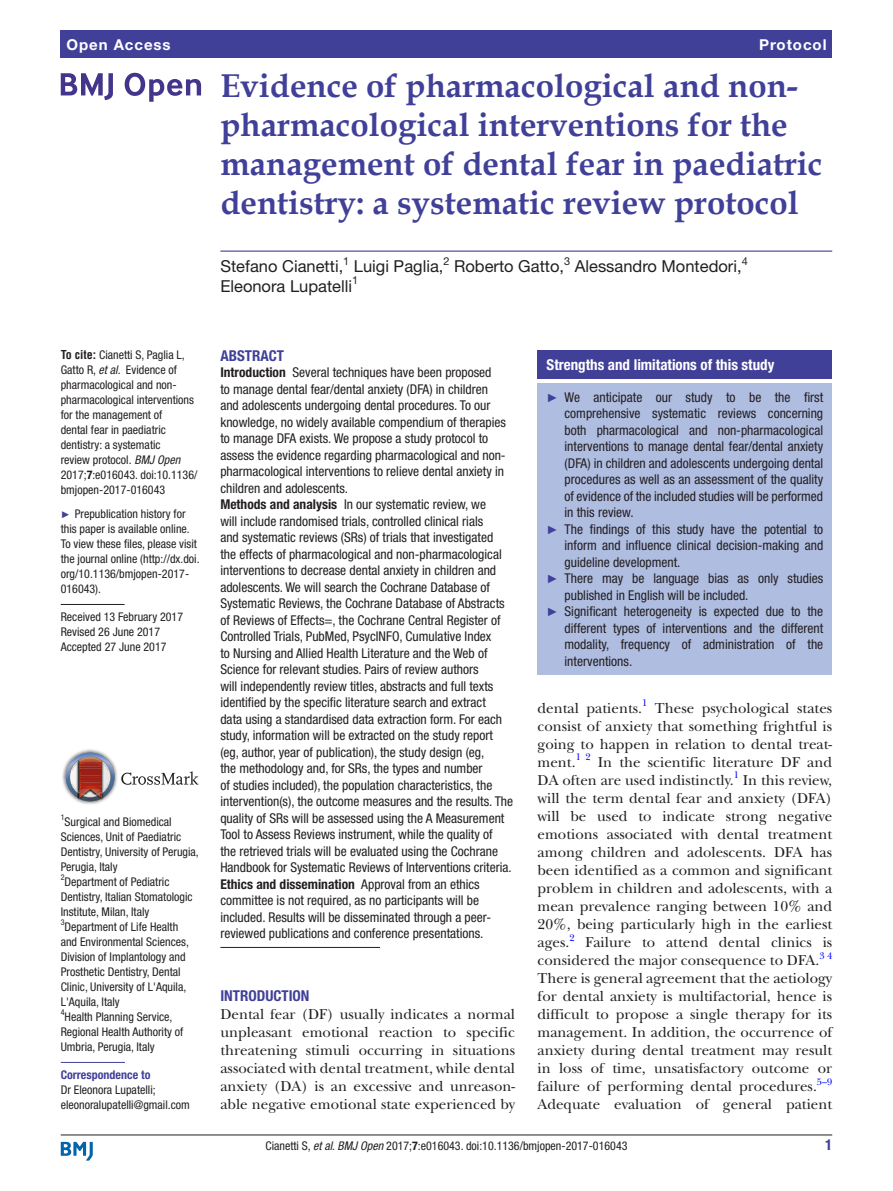
<style>
.page{position:relative;width:893px;height:1191px;background:#fff}
.page>*{position:absolute;margin:0;border:0;box-sizing:border-box;transform-origin:0 0}
.t1{font:700 33px/39px "Book Antiqua";color:#414099}
.t2{font:16.5px "Helvetica Neue LT Std";color:#231f20}
.t3{font:15px/18px "New Baskerville";color:#231f20;text-align:justify}
.t4{font:700 condensed 15px "Helvetica Neue LT Std";color:#fff}
.t5{font:700 condensed 15px "Helvetica Neue LT Std";color:#414099}
.t6{font:700 15px "Helvetica Neue LT Std";letter-spacing:.065em;color:#fff}
.t7{font:condensed 13.5px/16.5px "Helvetica Neue LT Std";color:#231f20}
.t8{font:condensed 12px/15px "Helvetica Neue LT Std";color:#231f20}
.t9{font:700 condensed 12px "Helvetica Neue LT Std";color:#414099}
.t10{font:10.95px "Helvetica Neue LT Std";color:#231f20}
.t11{font:9.9px "New Baskerville";color:#00f}
.t12{font:condensed 7.95px "Helvetica Neue LT Std";color:#231f20}
.s1{font-family:"Helvetica LT Std";font-weight:700}
.s2{font-style:italic}
.s3{font-weight:700}
.s4{font-family:"Arial";font-stretch:normal;font-size:9.75px;color:#414099}
.s5{font-family:"Arial";font-stretch:normal;font-size:12px;color:#414099}
</style>
<div class="page">
<hr style="left:61px;top:1134px;width:771px;height:1px;background:#231f20">
<svg style="left:61px;top:1141px;width:32px;height:19px"></svg>
<div style="left:61px;top:31px;width:771px;height:27px;background:#414099"></div>
<hr style="left:220px;top:947px;width:160px;height:1px;background:#231f20">
<hr style="left:220px;top:250px;width:612px;height:2px;background:#414099">
<hr style="left:61px;top:604px;width:64px;height:1px;background:#231f20">
<hr style="left:61px;top:1062px;width:64px;height:1px;background:#414099">
<svg style="left:61px;top:73px;width:52px;height:27px"></svg>
<svg style="left:125px;top:73px;width:76px;height:29px"></svg>
<img style="left:62px;top:749px;width:55px;height:55px">
<svg style="left:66px;top:752px;width:49px;height:49px"></svg>
<svg style="left:121px;top:771px;width:78px;height:13px"></svg>
<div style="left:538px;top:350px;width:294px;height:29px;background:#414099"></div>
<div style="left:538px;top:383px;width:294px;height:291px;background:#afbde1"></div>
<p class="t6" style="left:66px;top:35px;width:106px">Open Access</p>
<p class="t6" style="left:759px;top:35px;width:69px">Protocol</p>
<h1 class="t1" style="left:220px;top:66px;width:604px">Evidence of pharmacological and non&shy;pharmacological interventions for the management of dental fear in paediatric dentistry: a systematic review protocol</h1>
<p class="t2" style="left:220px;top:257px;width:124px">Stefano Cianetti,</p>
<p class="t10" style="left:343px;top:254px;width:8px">1</p>
<p class="t2" style="left:354px;top:257px;width:91px">Luigi Paglia,</p>
<p class="t10" style="left:443px;top:254px;width:8px">2</p>
<p class="t2" style="left:454px;top:257px;width:112px">Roberto Gatto,</p>
<p class="t10" style="left:564px;top:254px;width:8px">3</p>
<p class="t2" style="left:575px;top:257px;width:168px">Alessandro Montedori,</p>
<p class="t10" style="left:742px;top:254px;width:8px">4</p>
<p class="t2" style="left:220px;top:276px;width:133px">Eleonora Lupatelli</p>
<p class="t10" style="left:352px;top:274px;width:8px">1</p>
<p class="t8" style="left:61px;top:347px;width:138px"><span class="s1">To cite:</span> Cianetti S, Paglia L,<br>Gatto R, <span class="s2">et al</span>. Evidence of pharmacological and non&shy;pharmacological interventions for the management of<br>dental fear in paediatric dentistry: a systematic<br>review protocol. <span class="s2">BMJ Open<br></span>2017;<span class="s3">7</span>:e016043. doi:10.1136/ bmjopen-2017-016043</p>
<p class="t8" style="left:61px;top:506px;width:140px"><span class="s4">►</span> Prepublication history for this paper is available online.<br>To view these files, please visit the journal online (http://dx.doi. org/10.1136/bmjopen-2017-<br>016043).</p>
<p class="t8" style="left:61px;top:609px;width:124px">Received 13 February 2017<br>Revised 26 June 2017<br>Accepted 27 June 2017</p>
<p class="t12" style="left:61px;top:813px;width:5px">1</p>
<p class="t8" style="left:61px;top:814px;width:140px;text-indent:4px">Surgical and Biomedical<br>Sciences, Unit of Paediatric<br>Dentistry, University of Perugia,<br>Perugia, Italy</p>
<p class="t12" style="left:61px;top:873px;width:5px">2</p>
<p class="t8" style="left:61px;top:874px;width:133px;text-indent:4px">Department of Pediatric<br>Dentistry, Italian Stomatologic<br>Institute, Milan, Italy</p>
<p class="t12" style="left:61px;top:918px;width:5px">3</p>
<p class="t8" style="left:61px;top:919px;width:130px;text-indent:4px">Department of Life Health and Environmental Sciences,<br>Division of Implantology and<br>Prosthetic Dentistry, Dental<br>Clinic, University of L'Aquila,<br>L'Aquila, Italy<br><sup>4</sup>Health Planning Service,<br>Regional Health Authority of<br>Umbria, Perugia, Italy</p>
<p class="t9" style="left:61px;top:1067px;width:91px">Correspondence to</p>
<p class="t8" style="left:61px;top:1082px;width:131px">Dr Eleonora Lupatelli; eleonoralupatelli@gmail.com</p>
<p class="t5" style="left:220px;top:346px;width:65px">Abstract</p>
<p class="t7" style="left:220px;top:364px;width:294px"><span class="s3">Introduction</span> Several techniques have been proposed<br>to manage dental fear/dental anxiety (DFA) in children<br>and adolescents undergoing dental procedures. To our knowledge, no widely available compendium of therapies to manage DFA exists. We propose a study protocol to assess the evidence regarding pharmacological and non&shy;pharmacological interventions to relieve dental anxiety in children and adolescents.<br><span class="s3">Methods and analysis</span> In our systematic review, we<br>will include randomised trials, controlled clinical rials<br>and systematic reviews (SRs) of trials that investigated<br>the effects of pharmacological and non-pharmacological interventions to decrease dental anxiety in children and adolescents. We will search the Cochrane Database of Systematic Reviews, the Cochrane Database of Abstracts of Reviews of Effects=, the Cochrane Central Register of Controlled Trials, PubMed, PsycINFO, Cumulative Index<br>to Nursing and Allied Health Literature and the Web of Science for relevant studies. Pairs of review authors<br>will independently review titles, abstracts and full texts identified by the specific literature search and extract<br>data using a standardised data extraction form. For each study, information will be extracted on the study report (eg, author, year of publication), the study design (eg,<br>the methodology and, for SRs, the types and number<br>of studies included), the population characteristics, the intervention(s), the outcome measures and the results. The quality of SRs will be assessed using the A Measurement Tool to Assess Reviews instrument, while the quality of<br>the retrieved trials will be evaluated using the Cochrane Handbook for Systematic Reviews of Interventions criteria.<br><span class="s3">Ethics and dissemination</span> Approval from an ethics committee is not required, as no participants will be included. Results will be disseminated through a peer&shy;reviewed publications and conference presentations.</p>
<p class="t5" style="left:220px;top:987px;width:91px">Introduction</p>
<p class="t3" style="left:220px;top:1005px;width:296px">Dental fear (DF) usually indicates a normal unpleasant emotional reaction to specific threatening stimuli occurring in situations associated with dental treatment, while dental anxiety (DA) is an excessive and unreason&shy;able negative emotional state experienced by</p>
<p class="t4" style="left:547px;top:355px;width:229px">Strengths and limitations of this study</p>
<p class="t7" style="left:547px;top:388px;width:278px"><span class="s5">►</span> We anticipate our study to be the first</p>
<p class="t7" style="left:565px;top:405px;width:260px">comprehensive systematic reviews concerning</p>
<p class="t7" style="left:565px;top:421px;width:260px">both pharmacological and non-pharmacological</p>
<p class="t7" style="left:565px;top:438px;width:260px">interventions to manage dental fear/dental anxiety</p>
<p class="t7" style="left:565px;top:454px;width:260px">(DFA) in children and adolescents undergoing dental</p>
<p class="t7" style="left:565px;top:471px;width:260px">procedures as well as an assessment of the quality</p>
<p class="t7" style="left:565px;top:487px;width:260px">of evidence of the included studies will be performed</p>
<p class="t7" style="left:565px;top:504px;width:71px">in this review.</p>
<p class="t7" style="left:547px;top:520px;width:278px"><span class="s5">►</span> The findings of this study have the potential to</p>
<p class="t7" style="left:565px;top:537px;width:260px">inform and influence clinical decision-making and</p>
<p class="t7" style="left:565px;top:553px;width:117px">guideline development.</p>
<p class="t7" style="left:547px;top:570px;width:278px"><span class="s5">►</span> There may be language bias as only studies</p>
<p class="t7" style="left:565px;top:586px;width:185px">published in English will be included.</p>
<p class="t7" style="left:547px;top:603px;width:278px"><span class="s5">►</span> Significant heterogeneity is expected due to the</p>
<p class="t7" style="left:565px;top:619px;width:260px">different types of interventions and the different</p>
<p class="t7" style="left:565px;top:636px;width:260px">modality, frequency of administration of the</p>
<p class="t7" style="left:565px;top:652px;width:69px">interventions.</p>
<p class="t3" style="left:538px;top:699px;width:111px">dental patients.<sup>1</sup></p>
<p class="t3" style="left:538px;top:699px;width:296px;text-indent:117px">These psychological states consist of anxiety that something frightful is going to happen in relation to dental treat&shy;ment.</p>
<p class="t11" style="left:576px;top:751px;width:17px">1 2</p>
<p class="t3" style="left:538px;top:753px;width:296px;text-indent:60px">In the scientific literature DF and<br>DA often are used indistinctly.</p>
<p class="t11" style="left:734px;top:769px;width:7px">1</p>
<p class="t3" style="left:538px;top:771px;width:296px;text-indent:205px">In this review, will the term dental fear and anxiety (DFA) will be used to indicate strong negative emotions associated with dental treatment among children and adolescents. DFA has been identified as a common and significant problem in children and adolescents, with a mean prevalence ranging between 10% and 20%, being particularly high in the earliest ages.</p>
<p class="t11" style="left:569px;top:931px;width:7px">2</p>
<p class="t3" style="left:538px;top:933px;width:296px;text-indent:48px">Failure to attend dental clinics is considered the major consequence to DFA.</p>
<p class="t11" style="left:819px;top:949px;width:14px">3 4</p>
<p class="t3" style="left:538px;top:969px;width:296px">There is general agreement that the aetiology for dental anxiety is multifactorial, hence is difficult to propose a single therapy for its management. In addition, the occurrence of anxiety during dental treatment may result in loss of time, unsatisfactory outcome or failure of performing dental procedures.<sup>5–9<br></sup>Adequate evaluation of general patient</p>
<p class="t8" style="left:265px;top:1137px;width:364px">Cianetti S, <span class="s2">et al</span>. <span class="s2">BMJ Open</span> 2017;<span class="s3">7</span>:e016043. doi:10.1136/bmjopen-2017-016043</p>
<p class="t5" style="left:825px;top:1135px;width:9px">1</p>
</div>
